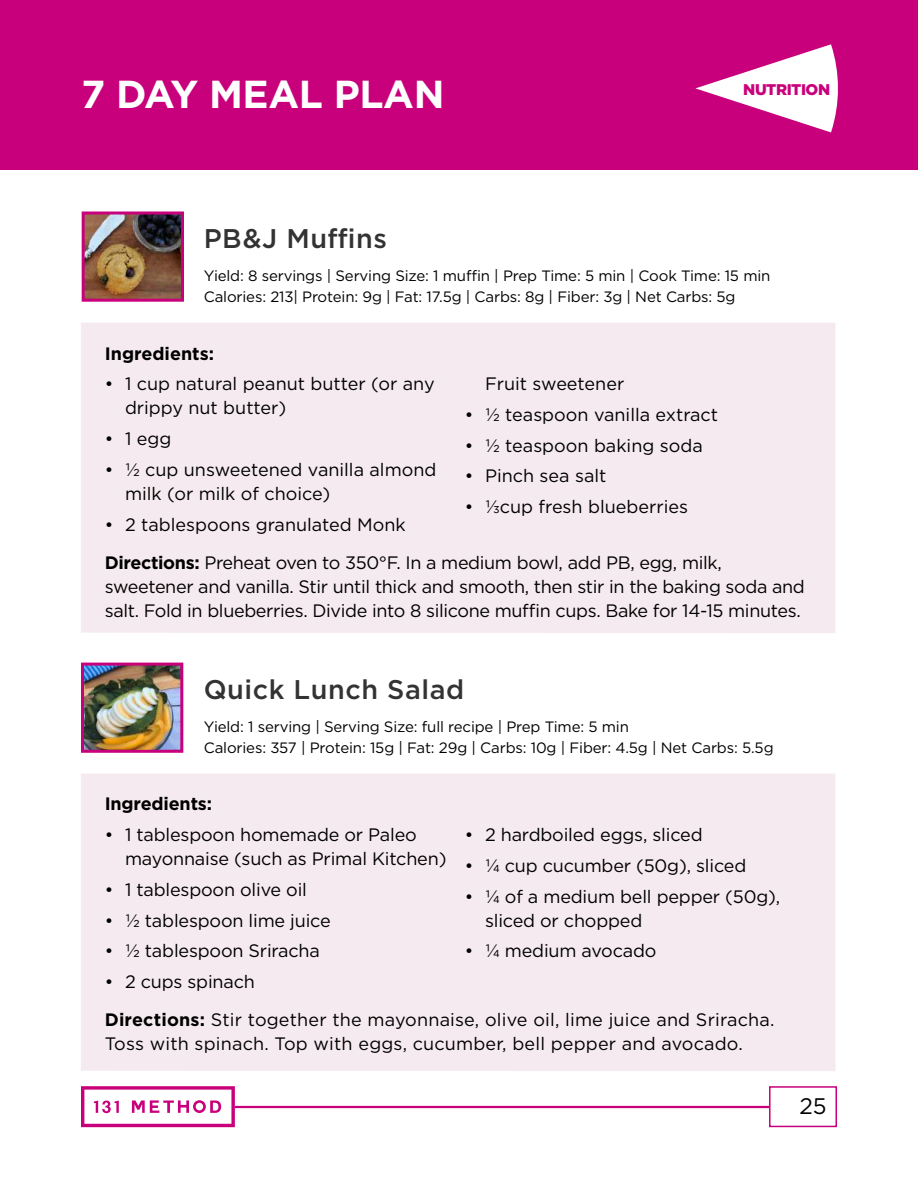
<style>
.page{position:relative;width:918px;height:1188px;background:#fff}
.page>*{position:absolute;margin:0;border:0;box-sizing:border-box;transform-origin:0 0}
.t1{font:700 39px "Gotham";letter-spacing:-.01em;color:#fff}
.t2{font:500 27px "Gotham";letter-spacing:.02em;color:#333}
.t3{font:22.5px "Gotham";color:#000}
.t4{font:18px/24px "Gotham";letter-spacing:-.01em;color:#000}
.t5{font:18px/24px "Gotham";letter-spacing:.01em;color:#000}
.t6{font:700 18px "Gotham";letter-spacing:-.01em;color:#000}
.t7{font:900 15.45px "Gotham";letter-spacing:-.03em;color:#c9007b}
.t8{font:15px/21px "Gotham";letter-spacing:-.01em;color:#000}
.s1{font-weight:700}
</style>
<div class="page">
<div style="left:0;top:0;width:918px;height:170px;background:#c9007b"></div>
<hr style="left:235px;top:1106px;width:534px;height:2px;background:#c9007b">
<svg style="left:81px;top:1086px;width:154px;height:41px"></svg>
<div style="left:769px;top:1086px;width:68px;height:41px;border:2px solid #c9007b"></div>
<svg style="left:695px;top:44px;width:143px;height:88px"></svg>
<div style="left:81px;top:323px;width:755px;height:310px;background:#f5eaef"></div>
<div style="left:81px;top:774px;width:755px;height:297px;background:#f5eaef"></div>
<img style="left:86px;top:216px;width:94px;height:82px">
<div style="left:82px;top:212px;width:102px;height:90px;border:3px solid #c9007b"></div>
<img style="left:85px;top:667px;width:94px;height:82px">
<div style="left:81px;top:663px;width:102px;height:90px;border:3px solid #c9007b"></div>
<h1 class="t1" style="left:81px;top:68px;width:365px">7 DAY MEAL PLAN</h1>
<h2 class="t2" style="left:204px;top:221px;width:185px">PB&amp;J Muffins</h2>
<p class="t7" style="left:743px;top:79px;width:88px">NUTRITION</p>
<p class="t8" style="left:204px;top:265px;width:568px">Yield: 8 servings | Serving Size: 1 muffin | Prep Time: 5 min | Cook Time: 15 min<br>Calories: 213| Protein: 9g | Fat: 17.5g | Carbs: 8g | Fiber: 3g | Net Carbs: 5g</p>
<p class="t6" style="left:105px;top:341px;width:111px">Ingredients:</p>
<p class="t4" style="left:125px;top:372px;width:311px;text-indent:-20px">• 1 cup natural peanut butter (or any drippy nut butter)</p>
<p class="t4" style="left:105px;top:426px;width:68px">• 1 egg</p>
<p class="t4" style="left:125px;top:457px;width:313px;text-indent:-20px">• ½ cup unsweetened vanilla almond milk (or milk of choice)</p>
<p class="t4" style="left:105px;top:512px;width:303px">• 2 tablespoons granulated Monk</p>
<p class="t4" style="left:485px;top:372px;width:141px">Fruit sweetener</p>
<p class="t4" style="left:465px;top:402px;width:255px">• ½ teaspoon vanilla extract</p>
<p class="t4" style="left:465px;top:433px;width:239px">• ½ teaspoon baking soda</p>
<p class="t4" style="left:465px;top:464px;width:143px">• Pinch sea salt</p>
<p class="t4" style="left:465px;top:494px;width:225px">• ⅓cup fresh blueberries</p>
<p class="t4" style="left:105px;top:550px;width:702px"><span class="s1">Directions:</span> Preheat oven to 350°F. In a medium bowl, add PB, egg, milk, sweetener and vanilla. Stir until thick and smooth, then stir in the baking soda and salt. Fold in blueberries. Divide into 8 silicone muffin cups. Bake for 14-15 minutes.</p>
<h2 class="t2" style="left:204px;top:671px;width:262px">Quick Lunch Salad</h2>
<p class="t8" style="left:204px;top:716px;width:571px">Yield: 1 serving | Serving Size: full recipe | Prep Time: 5 min<br>Calories: 357 | Protein: 15g | Fat: 29g | Carbs: 10g | Fiber: 4.5g | Net Carbs: 5.5g</p>
<p class="t6" style="left:105px;top:792px;width:109px">Ingredients:</p>
<p class="t4" style="left:125px;top:822px;width:323px;text-indent:-20px">• 1 tablespoon homemade or Paleo mayonnaise (such as Primal Kitchen)</p>
<p class="t4" style="left:105px;top:877px;width:204px">• 1 tablespoon olive oil</p>
<p class="t4" style="left:105px;top:908px;width:228px">• ½ tablespoon lime juice</p>
<p class="t4" style="left:105px;top:939px;width:217px">• ½ tablespoon Sriracha</p>
<p class="t4" style="left:105px;top:969px;width:152px">• 2 cups spinach</p>
<p class="t4" style="left:465px;top:822px;width:239px">• 2 hardboiled eggs, sliced</p>
<p class="t4" style="left:465px;top:853px;width:283px">• ¼ cup cucumber (50g), sliced</p>
<p class="t4" style="left:485px;top:884px;width:297px;text-indent:-20px">• ¼ of a medium bell pepper (50g), sliced or chopped</p>
<p class="t4" style="left:465px;top:939px;width:193px">• ¼ medium avocado</p>
<p class="t5" style="left:105px;top:1007px;width:671px"><span class="s1">Directions:</span> Stir together the mayonnaise, olive oil, lime juice and Sriracha.<br>Toss with spinach. Top with eggs, cucumber, bell pepper and avocado.</p>
<p class="t3" style="left:800px;top:1092px;width:28px">25</p>
</div>
